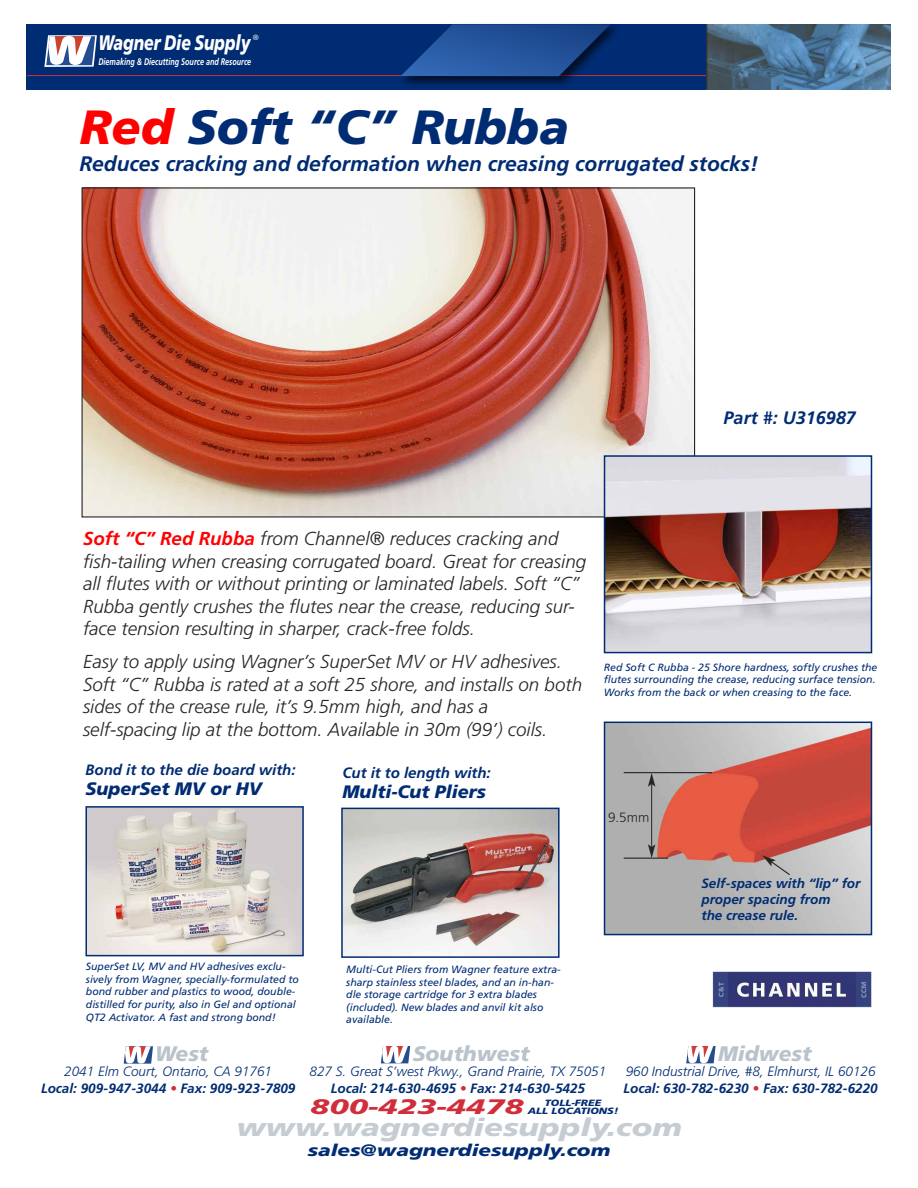
<style>
.page{position:relative;width:918px;height:1188px;background:#fff}
.page>*{position:absolute;margin:0;border:0;box-sizing:border-box;transform-origin:0 0}
.t1{font:italic 900 48px "Frutiger";color:#002c73}
.t2{font:italic 900 24.75px "Frutiger";color:#c5cdd3;scale:1.25 1}
.t3{font:italic 700 21px "Frutiger";color:#002c73}
.t4{font:italic 900 21px "Frutiger";color:#b9c3cb}
.t5{font:italic 900 21px "Frutiger";color:#fff;scale:.75 1}
.t6{font:italic 900 21px "Frutiger";color:#d12e3b;scale:1.5 1}
.t7{font:italic 300 18.75px/22.5px "Frutiger";color:#272526}
.t8{font:italic 900 18px "Frutiger";color:#002c73}
.t9{font:italic 700 18px "Frutiger";color:#002c73}
.t10{font:italic 900 16.5px "Frutiger";color:#002c73;scale:1.25 1}
.t11{font:italic 700 15px "Frutiger";color:#002c73}
.t12{font:italic 300 13.5px/16.2px "Frutiger";color:#002c73;text-align:center}
.t13{font:italic 700 13.5px/16.2px "Frutiger";color:#002c73}
.t14{font:300 13.5px "Frutiger";color:#272526}
.t15{font:italic 10.5px/12.6px "Frutiger";color:#002c73}
.t16{font:italic 700 9.6px "Frutiger";color:#fff;scale:.75 1}
.t17{font:italic 900 9px/8.1px "Frutiger";color:#002c73;text-align:center;scale:1.2 1}
.t18{font:300 7.5px "Frutiger";color:#fff}
.s1{color:#f00}
.s2{font-weight:700;color:#f00}
.s3{font-weight:700}
.s4{font-weight:700;color:#d12e3b}
.s5{font-weight:300}
.s6{color:#d12e3b}
</style>
<div class="page">
<img style="left:84px;top:189px;width:609px;height:327px">
<img style="left:607px;top:725px;width:262px;height:207px">
<div style="left:604px;top:722px;width:268px;height:213px;border:2px solid #002c73"></div>
<img style="left:712px;top:972px;width:160px;height:36px">
<hr style="left:624px;top:772px;width:88px;height:1px;background:#272526">
<hr style="left:624px;top:858px;width:44px;height:1px;background:#272526">
<hr style="left:651px;top:784px;width:1px;height:63px;background:#272526">
<svg style="left:648px;top:773px;width:7px;height:14px"></svg>
<svg style="left:648px;top:844px;width:7px;height:14px"></svg>
<img style="left:607px;top:458px;width:262px;height:192px">
<div style="left:604px;top:455px;width:268px;height:198px;border:2px solid #002c73"></div>
<svg style="left:762px;top:855px;width:29px;height:21px"></svg>
<div style="left:27px;top:24px;width:864px;height:65px;background:#002c73"></div>
<img style="left:708px;top:24px;width:183px;height:65px">
<svg style="left:44px;top:35px;width:53px;height:32px;background:#b3b1c3"></svg>
<hr style="left:27px;top:75px;width:680px;height:1px;background:#d12e3b">
<hr style="left:707px;top:24px;width:1px;height:65px;background:#272526">
<img style="left:395px;top:23px;width:230px;height:67px">
<svg style="left:401px;top:24px;width:210px;height:52px"></svg>
<svg style="left:124px;top:1046px;width:29px;height:18px"></svg>
<svg style="left:381px;top:1046px;width:29px;height:17px"></svg>
<svg style="left:686px;top:1046px;width:30px;height:17px"></svg>
<img style="left:88px;top:809px;width:213px;height:144px">
<div style="left:85px;top:806px;width:219px;height:150px;border:2px solid #002c73"></div>
<img style="left:344px;top:811px;width:213px;height:144px">
<div style="left:341px;top:808px;width:219px;height:150px;border:2px solid #002c73"></div>
<h3 class="t5" style="left:98px;top:34px;width:204px">Wagner Die Supply</h3>
<p class="t18" style="left:253px;top:34px;width:8px">®</p>
<p class="t16" style="left:98px;top:58px;width:205px">Diemaking &amp; Diecutting Source and Resource</p>
<h1 class="t1" style="left:79px;top:108px;width:491px"><span class="s1">Red</span> Soft “C” Rubba</h1>
<h3 class="t3" style="left:79px;top:156px;width:681px">Reduces cracking and deformation when creasing corrugated stocks!</h3>
<h3 class="t9" style="left:724px;top:411px;width:134px">Part #: U316987</h3>
<p class="t7" style="left:83px;top:529px;width:505px"><span class="s2">Soft “C” Red Rubba</span> from Channel® reduces cracking and fish-tailing when creasing corrugated board. Great for creasing all flutes with or without printing or laminated labels. Soft “C” Rubba gently crushes the flutes near the crease, reducing sur&shy;face tension resulting in sharper, crack-free folds.</p>
<h3 class="t7" style="left:83px;top:652px;width:501px">Easy to apply using Wagner’s SuperSet MV or HV adhesives.<br>Soft “C” Rubba is rated at a soft 25 shore, and installs on both sides of the crease rule, it’s 9.5mm high, and has a self-spacing lip at the bottom. Available in 30m (99’) coils.</h3>
<p class="t15" style="left:604px;top:661px;width:275px">Red Soft C Rubba - 25 Shore hardness, softly crushes the flutes surrounding the crease, reducing surface tension.<br>Works from the back or when creasing to the face.</p>
<h3 class="t11" style="left:85px;top:764px;width:212px">Bond it to the die board with:</h3>
<h3 class="t8" style="left:85px;top:782px;width:178px">SuperSet MV or HV</h3>
<h3 class="t11" style="left:342px;top:767px;width:150px">Cut it to length with:</h3>
<h3 class="t8" style="left:342px;top:785px;width:145px">Multi-Cut Pliers</h3>
<p class="t14" style="left:608px;top:812px;width:43px">9.5mm</p>
<p class="t15" style="left:86px;top:961px;width:214px">SuperSet LV, MV and HV adhesives exclu&shy;sively from Wagner, specially-formulated to bond rubber and plastics to wood, double&shy;distilled for purity, also in Gel and optional QT2 Activator. A fast and strong bond!</p>
<p class="t15" style="left:346px;top:964px;width:216px">Multi-Cut Pliers from Wagner feature extra&shy;sharp stainless steel blades, and an in-han&shy;dle storage cartridge for 3 extra blades (included). New blades and anvil kit also available.</p>
<p class="t13" style="left:701px;top:876px;width:161px">Self-spaces with “lip” for proper spacing from<br>the crease rule.</p>
<h3 class="t4" style="left:718px;top:1046px;width:95px">Midwest</h3>
<p class="t12" style="left:623px;top:1065px;width:256px;text-align:left">960 Industrial Drive, #8, Elmhurst, IL 60126<br><span class="s3">Local: 630-782-6230</span> <span class="s4">•</span> <span class="s3">Fax: 630-782-6220</span></p>
<h2 class="t2" style="left:236px;top:1117px;width:358px">www.wagnerdiesupply.com</h2>
<h3 class="t10" style="left:308px;top:1144px;width:243px">sales@wagnerdiesupply.com</h3>
<h3 class="t4" style="left:413px;top:1046px;width:118px">Southwest</h3>
<p class="t12" style="left:310px;top:1065px;width:298px">827 S. Great S’west Pkwy., Grand Prairie, TX 75051<br><span class="s3">Local: 214-630-4695</span> <span class="s4">•</span> <span class="s3">Fax: 214-630-5425</span></p>
<h3 class="t4" style="left:155px;top:1046px;width:55px">West</h3>
<p class="t13" style="left:41px;top:1065px;width:256px;text-align:center"><span class="s5">2041 Elm Court, Ontario, CA 91761<br></span>Local: 909-947-3044 <span class="s6">•</span> Fax: 909-923-7809</p>
<h3 class="t6" style="left:310px;top:1098px;width:144px">800-423-4478</h3>
<p class="t17" style="left:528px;top:1099px;width:77px">TOLL-FREE<br>ALL LOCATIONS!</p>
</div>
